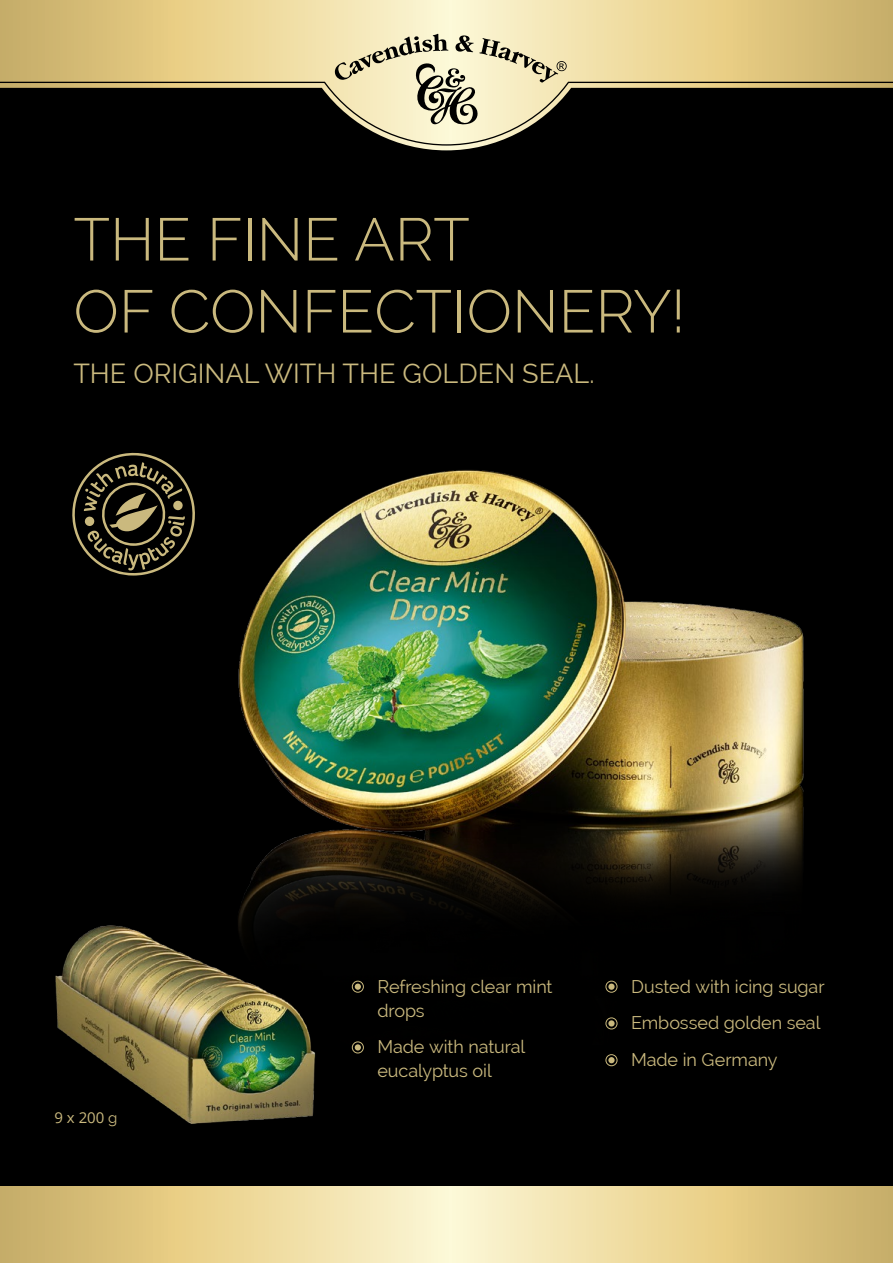
<style>
.page{position:relative;width:893px;height:1263px;background:#000}
.page>*{position:absolute;margin:0;border:0;box-sizing:border-box;transform-origin:0 0}
.t1{font:300 60px/72px "Raleway";color:#cab97e}
.t2{font:27px "Raleway";color:#cab97e}
.t3{font:18px/24px "Raleway";letter-spacing:-.005em;color:#cab97e}
.t4{font:15px "Open Sans";color:#cab97e}
.s1{font-family:"Raleway"}
</style>
<div class="page">
<img style="left:55px;top:925px;width:261px;height:199px">
<img style="left:220px;top:470px;width:584px;height:575px">
<svg style="left:72px;top:452px;width:123px;height:123px"></svg>
<svg style="left:84px;top:516px;width:11px;height:10px"></svg>
<div style="left:173px;top:500px;width:10px;height:10px;background:#cab97e;border-radius:4px"></div>
<div style="left:352px;top:981px;width:12px;height:12px;border:1px solid #cab97e;border-radius:50%"></div>
<div style="left:355px;top:983px;width:6px;height:7px;background:#cab97e;border-radius:50%"></div>
<div style="left:352px;top:1041px;width:12px;height:12px;border:1px solid #cab97e;border-radius:50%"></div>
<svg style="left:355px;top:1044px;width:6px;height:6px"></svg>
<div style="left:605px;top:981px;width:12px;height:12px;border:1px solid #cab97e;border-radius:50%"></div>
<svg style="left:608px;top:983px;width:7px;height:7px"></svg>
<div style="left:605px;top:1017px;width:12px;height:12px;border:1px solid #cab97e;border-radius:50%"></div>
<div style="left:608px;top:1020px;width:7px;height:6px;background:#cab97e;border-radius:50%"></div>
<div style="left:605px;top:1054px;width:12px;height:12px;border:1px solid #cab97e;border-radius:50%"></div>
<div style="left:608px;top:1057px;width:7px;height:6px;background:#cab97e;border-radius:50%"></div>
<svg style="left:0;top:0;width:893px;height:150px;background:#d8c488"></svg>
<svg style="left:335px;top:34px;width:232px;height:48px;background:#d1c9a6"></svg>
<svg style="left:0;top:82px;width:893px;height:64px"></svg>
<svg style="left:0;top:1186px;width:893px;height:77px;background:#e7d398"></svg>
<h1 class="t1" style="left:73px;top:203px;width:613px">THE FINE ART<br>OF CONFECTIONERY!</h1>
<h2 class="t2" style="left:73px;top:357px;width:523px">THE ORIGINAL WITH THE GOLDEN SEAL.</h2>
<p class="t4" style="left:54px;top:1107px;width:65px">9 x 200 <span class="s1">g</span></p>
<p class="t3" style="left:377px;top:974px;width:177px">Refreshing clear mint drops</p>
<p class="t3" style="left:377px;top:1035px;width:149px">Made with natural eucalyptus oil</p>
<p class="t3" style="left:631px;top:968px;width:195px;line-height:36.8px">Dusted with icing sugar<br>Embossed golden seal<br>Made in Germany</p>
</div>
